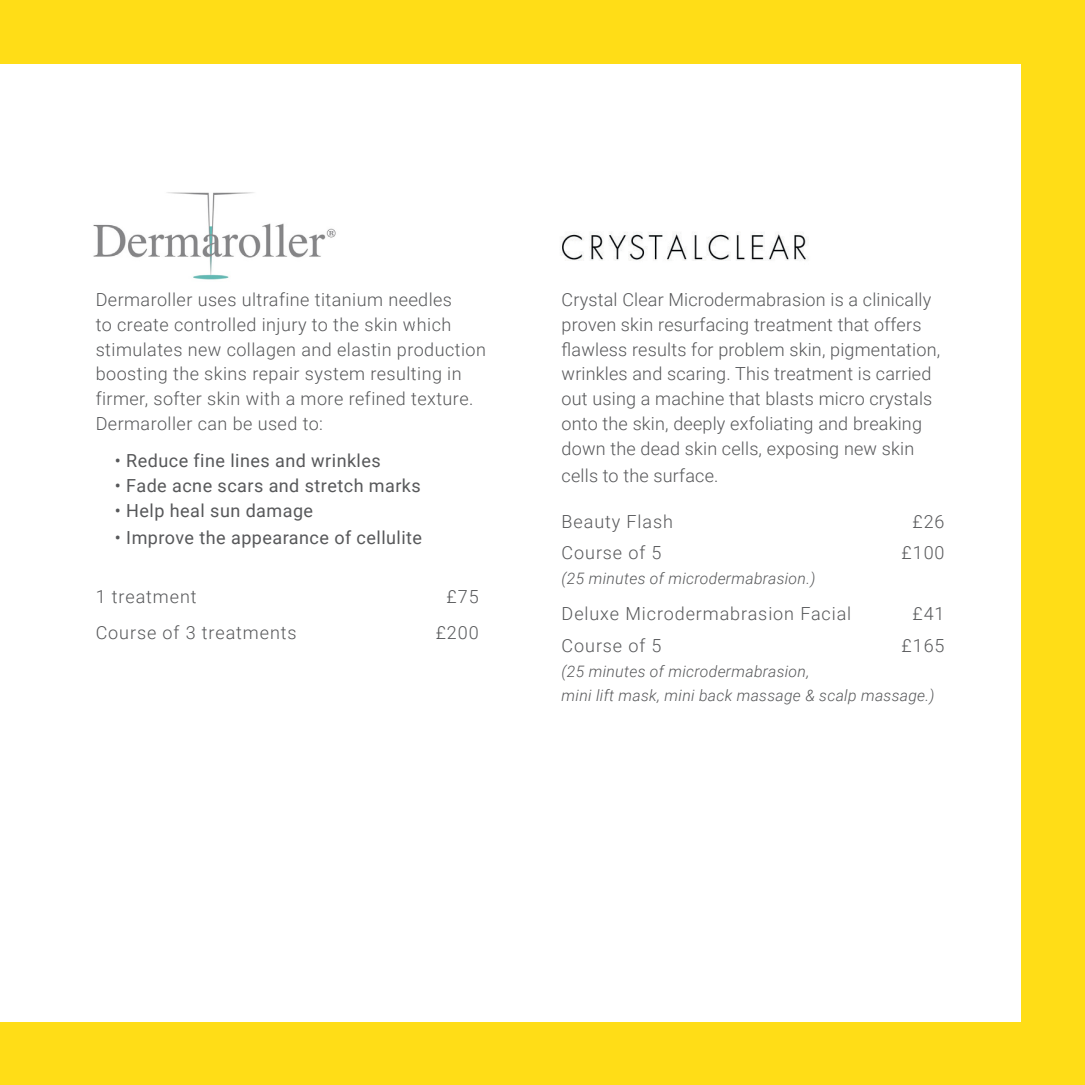
<style>
.page{position:relative;width:1085px;height:1085px;background:#fff}
.page>*{position:absolute;margin:0;border:0;box-sizing:border-box;transform-origin:0 0}
.t1{font:300 18px/24.8px "Roboto";letter-spacing:.025em;color:#57585a}
.t2{font:18px "Roboto";letter-spacing:.025em;color:#57585a}
.t3{font:300 18px "Roboto";letter-spacing:.05em;color:#57585a}
.t4{font:italic 300 15.75px/24.8px "Roboto";letter-spacing:.02em;color:#57585a}
</style>
<div class="page">
<div style="left:0;top:0;width:1084px;height:1084px;background:#ffdd17"></div>
<div style="left:64px;top:64px;width:956px;height:956px;background:#fff"></div>
<div style="left:0;top:64px;width:77px;height:956px;background:#fff"></div>
<img style="left:93px;top:192px;width:243px;height:88px">
<img style="left:561px;top:232px;width:247px;height:29px">
<p class="t1" style="left:96px;top:286px;width:391px">Dermaroller uses ultrafine titanium needles<br>to create controlled injury to the skin which stimulates new collagen and elastin production boosting the skins repair system resulting in firmer, softer skin with a more refined texture.<br>Dermaroller can be used to:</p>
<p class="t2" style="left:115px;top:448px;width:267px">• Reduce fine lines and wrinkles</p>
<p class="t2" style="left:115px;top:473px;width:307px">• Fade acne scars and stretch marks</p>
<p class="t2" style="left:115px;top:498px;width:200px">• Help heal sun damage</p>
<p class="t2" style="left:115px;top:525px;width:309px">• Improve the appearance of cellulite</p>
<p class="t3" style="left:96px;top:584px;width:102px">1 treatment</p>
<p class="t1" style="left:446px;top:583px;width:34px">£75</p>
<p class="t3" style="left:96px;top:620px;width:202px">Course of 3 treatments</p>
<p class="t1" style="left:435px;top:619px;width:44px">£200</p>
<p class="t1" style="left:561px;top:286px;width:380px">Crystal Clear Microdermabrasion is a clinically proven skin resurfacing treatment that offers flawless results for problem skin, pigmentation, wrinkles and scaring. This treatment is carried out using a machine that blasts micro crystals onto the skin, deeply exfoliating and breaking down the dead skin cells, exposing new skin</p>
<p class="t1" style="left:561px;top:462px;width:158px">cells to the surface.</p>
<p class="t3" style="left:561px;top:508px;width:113px">Beauty Flash</p>
<p class="t1" style="left:912px;top:508px;width:34px">£26</p>
<p class="t3" style="left:561px;top:540px;width:101px">Course of 5</p>
<p class="t1" style="left:901px;top:539px;width:44px">£100</p>
<p class="t4" style="left:561px;top:565px;width:255px">(25 minutes of microdermabrasion.)</p>
<p class="t3" style="left:561px;top:601px;width:291px">Deluxe Microdermabrasion Facial</p>
<p class="t1" style="left:912px;top:601px;width:34px">£41</p>
<p class="t3" style="left:561px;top:632px;width:101px">Course of 5</p>
<p class="t1" style="left:901px;top:632px;width:44px">£165</p>
<p class="t4" style="left:561px;top:658px;width:374px">(25 minutes of microdermabrasion,<br>mini lift mask, mini back massage &amp; scalp massage.)</p>
</div>
